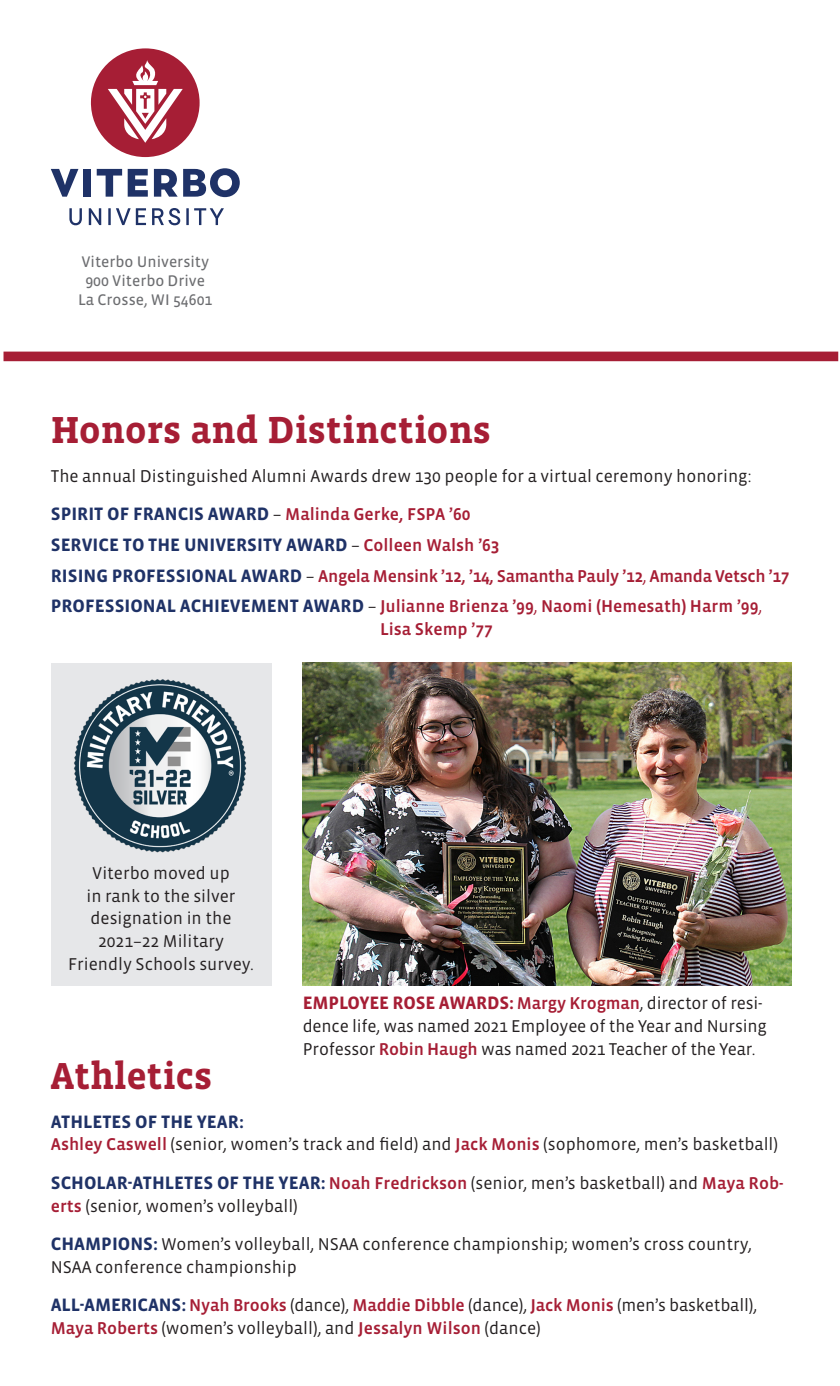
<style>
.page{position:relative;width:840px;height:1386px;background:#fff}
.page>*{position:absolute;margin:0;border:0;box-sizing:border-box;transform-origin:0 0}
.Headings{font:700 38.5px "Vista Slab OTCE";color:#a61e35}
.Bullet_Copy{font:700 18.38px "Vista Sans OTCE";color:#1f3267}
.Body_Copy{font:700 18.38px "Vista Sans OTCE";letter-spacing:-.01em;color:#a61e35}
.Body_Copy-2{font:700 18.38px "Vista Sans OTCE";color:#1f3267}
.Body_Copy-3{font:17.5px/22.8px "Vista Sans OTCE";color:#231f20}
.Bullet_Copy-2{font:500 17.5px/22.8px "Vista Sans OTCE";color:#a61e35}
.Bullet_Copy-3{font:500 17.5px "Vista Sans OTCE";letter-spacing:-.02em;color:#a61e35}
.t1{font:15.75px/19.2px "Vista Sans OTCE";color:#6c6d70;text-align:center}
.s1{font-weight:400;font-size:17.5px;color:#231f20}
.s2{font-weight:500;font-size:17.5px;color:#a61e35}
.s3{font-weight:700;font-size:18.38px;color:#1f3267}
.s4{font-weight:400;color:#231f20}
.s5{font-weight:400}
.s6{font-weight:500;font-size:17.5px}
.s7{font-weight:500;color:#a61e35}
</style>
<div class="page">
<svg style="left:90px;top:48px;width:110px;height:109px"></svg>
<svg style="left:69px;top:208px;width:13px;height:17px"></svg>
<svg style="left:89px;top:208px;width:12px;height:17px"></svg>
<hr style="left:108px;top:208px;width:3px;height:17px;background:#1f3267">
<svg style="left:116px;top:208px;width:30px;height:17px"></svg>
<svg style="left:152px;top:208px;width:28px;height:17px"></svg>
<hr style="left:186px;top:208px;width:3px;height:17px;background:#1f3267">
<svg style="left:194px;top:208px;width:30px;height:17px"></svg>
<svg style="left:51px;top:169px;width:27px;height:28px"></svg>
<div style="left:84px;top:169px;width:7px;height:28px;background:#1f3267"></div>
<svg style="left:97px;top:169px;width:25px;height:28px"></svg>
<svg style="left:128px;top:169px;width:20px;height:28px"></svg>
<svg style="left:154px;top:168px;width:86px;height:29px"></svg>
<div style="left:4px;top:352px;width:834px;height:9px;background:#a61e35"></div>
<img style="left:303px;top:663px;width:488px;height:323px">
<div style="left:51px;top:663px;width:220px;height:323px;background:#e6e7e9"></div>
<img style="left:74px;top:679px;width:173px;height:173px">
<p class="t1" style="left:78px;top:251px;width:136px">Viterbo University<br>900 Viterbo Drive<br>La Crosse, WI 54601</p>
<p class="Headings" style="left:51px;top:408px;width:442px">Honors and Distinctions</p>
<p class="Body_Copy-3" style="left:51px;top:464px;width:702px">The annual Distinguished Alumni Awards drew 130 people for a virtual ceremony honoring:</p>
<p class="Bullet_Copy" style="left:51px;top:504px;width:421px">SPIRIT OF FRANCIS AWARD <span class="s1">–</span> <span class="s2">Malinda Gerke, FSPA ’60</span></p>
<p class="Bullet_Copy" style="left:51px;top:534px;width:450px">SERVICE TO THE UNIVERSITY AWARD <span class="s1">–</span> <span class="s2">Colleen Walsh ’63</span></p>
<p class="Bullet_Copy-3" style="left:51px;top:566px;width:740px"><span class="s3">RISING PROFESSIONAL AWARD</span> <span class="s4">–</span> Angela Mensink ’12, ’14, Samantha Pauly ’12<span class="s5">,</span> Amanda Vetsch ’17</p>
<p class="Bullet_Copy-2" style="left:380px;top:595px;width:384px;text-indent:-329px"><span class="s3">PROFESSIONAL ACHIEVEMENT AWARD</span> <span class="s4">–</span> Julianne Brienza ’99<span class="s5">,</span> Naomi (Hemesath) Harm ’99<span class="s5">,<br></span>Lisa Skemp ’77</p>
<p class="Body_Copy-3" style="left:68px;top:861px;width:187px;text-align:center">Viterbo moved up<br>in rank to the silver designation in the<br>2021–22 Military<br>Friendly Schools survey.</p>
<p class="Body_Copy" style="left:303px;top:992px;width:461px">EMPLOYEE ROSE AWARDS: <span class="s6">Margy Krogman</span><span class="s1">, director of resi-</span></p>
<p class="Body_Copy-3" style="left:303px;top:1014px;width:466px">dence life, was named 2021 Employee of the Year and Nursing<br>Professor <span class="s7">Robin Haugh</span> was named 2021 Teacher of the Year.</p>
<p class="Headings" style="left:51px;top:1054px;width:163px">Athletics</p>
<p class="Body_Copy-2" style="left:51px;top:1111px;width:194px">ATHLETES OF THE YEAR:</p>
<p class="Body_Copy-3" style="left:51px;top:1133px;width:729px"><span class="s7">Ashley Caswell</span> (senior, women’s track and field) and <span class="s7">Jack Monis</span> (sophomore, men’s basketball)</p>
<p class="Body_Copy-3" style="left:51px;top:1171px;width:734px"><span class="s3">SCHOLAR-ATHLETES OF THE YEAR:</span> <span class="s7">Noah Fredrickson</span> (senior, men’s basketball) and <span class="s7">Maya Rob&shy;erts</span> (senior, women’s volleyball)</p>
<p class="Body_Copy-3" style="left:51px;top:1233px;width:703px"><span class="s3">CHAMPIONS:</span> Women’s volleyball, NSAA conference championship; women’s cross country,<br>NSAA conference championship</p>
<p class="Body_Copy-3" style="left:51px;top:1294px;width:708px"><span class="s3">ALL-AMERICANS:</span> <span class="s7">Nyah Brooks</span> (dance), <span class="s7">Maddie Dibble</span> (dance), <span class="s7">Jack Monis</span> (men’s basketball),<br><span class="s7">Maya Roberts</span> (women’s volleyball), and <span class="s7">Jessalyn Wilson</span> (dance)</p>
</div>
